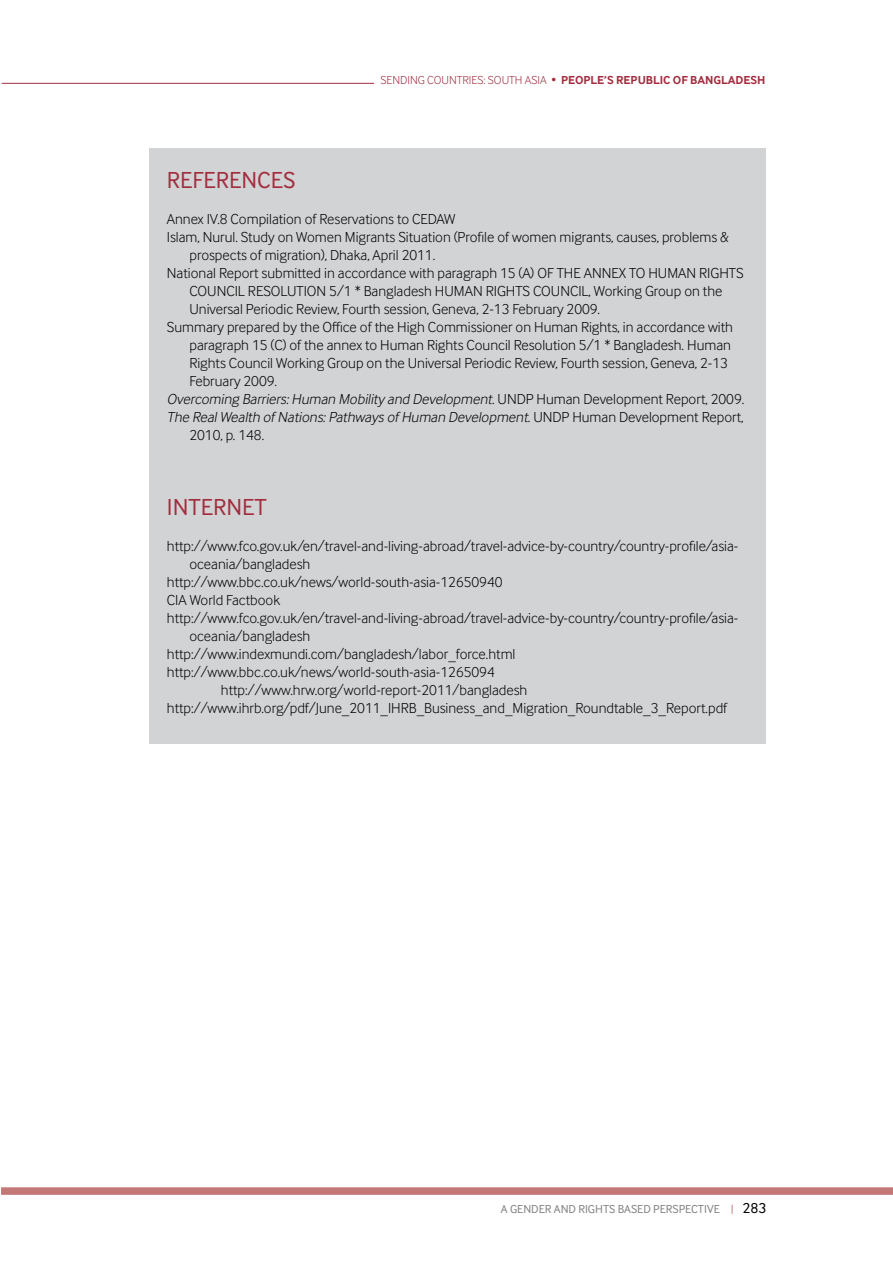
<style>
.page{position:relative;width:893px;height:1263px;background:#fff}
.page>*{position:absolute;margin:0;border:0;box-sizing:border-box;transform-origin:0 0}
.t1{font:24px "Inter Face Corp";color:#a32d3f}
.t2{font:300 15px "Inter Face Corp";color:#000}
.t3{font:italic 300 15px "Inter Face Corp";color:#000}
.t4{font:300 12px "Inter Face Corp";color:#a32d3f}
.t5{font:12px "Inter Face Corp";color:#808285}
.t6{font:700 12px "Inter Face Corp";color:#a32d3f}
.s1{font-weight:700}
.s2{font-style:normal}
.s3{font-weight:300;font-size:11.25px;color:#a32d3f}
.s4{font-size:15px;color:#000}
</style>
<div class="page">
<hr style="left:2px;top:83px;width:372px;height:1px;background:#a32d3f">
<div style="left:1px;top:1187px;width:892px;height:8px;background:#c37776"></div>
<div style="left:149px;top:149px;width:616px;height:595px;background:#d1d3d4"></div>
<p class="t4" style="left:380px;top:73px;width:266px">SENDI NG COUNTRIES: SOUTH ASIA • <span class="s1">PEOPLE’S REPUBL</span></p>
<p class="t6" style="left:660px;top:73px;width:107px">IC OF BANGLADESH</p>
<h1 class="t1" style="left:167px;top:167px;width:128px">REFERENCES</h1>
<p class="t2" style="left:167px;top:211px;width:290px">Annex IV.8 Compilation of Reservations to CEDAW</p>
<p class="t2" style="left:167px;top:229px;width:564px">Islam, Nurul. Study on Women Migrants Situation (Profile of women migrants, causes, problems &amp;</p>
<p class="t2" style="left:189px;top:247px;width:247px">prospects of migration), Dhaka, April 2011.</p>
<p class="t2" style="left:167px;top:265px;width:577px">National Report submitted in accordance with paragraph 15 (A) OF THE ANN EX TO HUMAN RIGHTS</p>
<p class="t2" style="left:189px;top:283px;width:19px">COUN</p>
<p class="t2" style="left:226px;top:283px;width:325px">CIL RESOLUTION 5/1 * Bangladesh HUMAN RIGHTS COUN</p>
<p class="t2" style="left:570px;top:283px;width:154px">CIL, Working Group on the</p>
<p class="t2" style="left:189px;top:301px;width:412px">Universal Periodic Review, Fourth session, Geneva, 2-13 February 2009.</p>
<p class="t2" style="left:167px;top:319px;width:568px">Summary prepared by the Office of the High Commissioner on Human Rights, in accordance with</p>
<p class="t2" style="left:189px;top:337px;width:543px">paragraph 15 (C) of the annex to Human Rights Council Resolution 5/1 * Bangladesh. Human</p>
<p class="t2" style="left:189px;top:355px;width:540px">Rights Council Working Group on the Universal Periodic Review, Fourth session, Geneva, 2-13</p>
<p class="t2" style="left:189px;top:373px;width:89px">February 2009.</p>
<p class="t3" style="left:167px;top:391px;width:579px">Overcoming Barriers:Human Mobility and Development<span class="s2">. UN D P H u m a n D eve l o p m e n t R e p o rt, 2 0 0 9 .</span></p>
<p class="t3" style="left:167px;top:409px;width:578px">The RealWealth of Nations:Pathways of Human Development<span class="s2">. UN D P H u m a n D eve l o p m e n t R e p o rt,</span></p>
<p class="t2" style="left:189px;top:427px;width:76px">2010, p. 148.</p>
<h1 class="t1" style="left:167px;top:494px;width:101px">INTERN ET</h1>
<p class="t2" style="left:167px;top:538px;width:573px">http://www.fco.gov.uk/en/travel-and-living-abroad/travel-advice-by-country/country-profile/asia-</p>
<p class="t2" style="left:189px;top:556px;width:122px">oceania/bangladesh</p>
<p class="t2" style="left:167px;top:574px;width:337px">http://www.bbc.co.uk/news/world-south-asia-12650940</p>
<p class="t2" style="left:167px;top:592px;width:115px">CIA World Factbook</p>
<p class="t2" style="left:167px;top:610px;width:573px">http://www.fco.gov.uk/en/travel-and-living-abroad/travel-advice-by-country/country-profile/asia-</p>
<p class="t2" style="left:189px;top:628px;width:122px">oceania/bangladesh</p>
<p class="t2" style="left:167px;top:646px;width:350px">http://www.indexmundi.com/bangladesh/labor_force.html</p>
<p class="t2" style="left:167px;top:664px;width:329px">http://www.bbc.co.uk/news/world-south-asia-1265094</p>
<p class="t2" style="left:221px;top:682px;width:308px">http://www.hrw.org/world-report-2011/bangladesh</p>
<p class="t2" style="left:167px;top:700px;width:562px">http://www.ihrb.org/pdf/June_2011_IHRB_Business_and_Migration_Roundtable_3_Report.pdf</p>
<p class="t5" style="left:501px;top:1202px;width:267px">A GEN DER AN D RIGHTS BASED PERSPECTIVE <span class="s3">|</span> <span class="s4">283</span></p>
</div>
